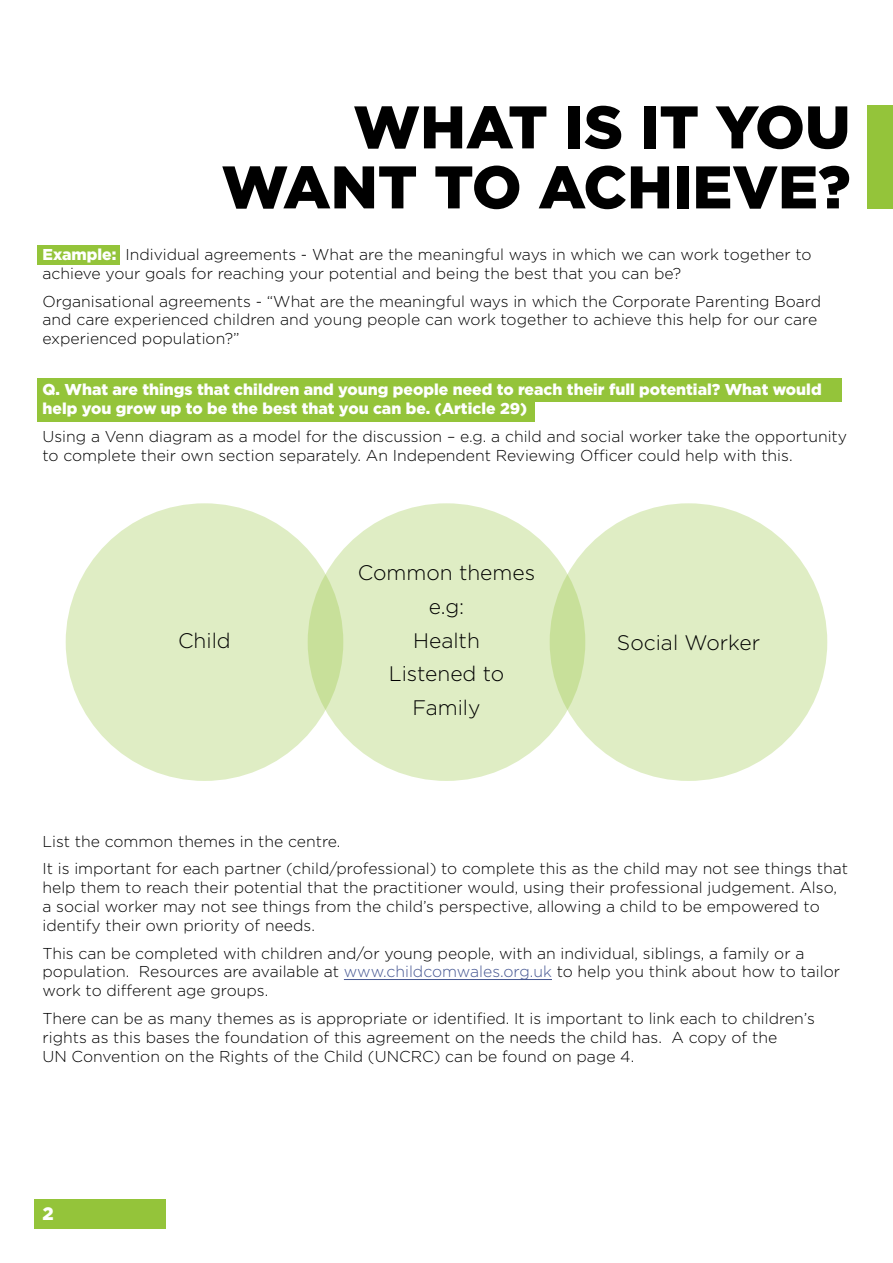
<style>
.page{position:relative;width:893px;height:1263px;background:#fff}
.page>*{position:absolute;margin:0;border:0;box-sizing:border-box;transform-origin:0 0}
.t1{font:900 60px/60px "Gotham";color:#000;text-align:right}
.t2{font:300 21px/33.8px "Gotham";color:#000;text-align:center}
.t3{font:900 18px "Gotham";color:#fff}
.t4{font:300 15.75px/18.9px "Gotham";color:#000}
.t5{font:900 15.75px/18.9px "Gotham";color:#fff}
.s1{font-weight:900;color:#fff}
.s2{color:#465792}
</style>
<div class="page">
<div style="left:34px;top:1199px;width:132px;height:29px;background:#94c43a"></div>
<div style="left:37px;top:399px;width:497px;height:23px;background:#94c43a"></div>
<div style="left:37px;top:246px;width:83px;height:19px;background:#94c43a"></div>
<div style="left:867px;top:105px;width:26px;height:103px;background:#94c43a"></div>
<div style="left:37px;top:378px;width:805px;height:24px;background:#94c43a"></div>
<div style="left:66px;top:503px;width:277px;height:278px;background:#dfedc4;border-radius:50%"></div>
<div style="left:308px;top:503px;width:277px;height:278px;background:#dfedc4;border-radius:50%"></div>
<div style="left:550px;top:503px;width:277px;height:278px;background:#dfedc4;border-radius:50%"></div>
<hr style="left:344px;top:979px;width:208px;height:1px;background:#465792">
<h1 class="t1" style="left:221px;top:96px;width:631px">WHAT IS IT YOU<br>WANT TO ACHIEVE?</h1>
<p class="t4" style="left:43px;top:245px;width:771px"><span class="s1">Example:</span> Individual agreements - What are the meaningful ways in which we can work together to achieve your goals for reaching your potential and being the best that you can be?</p>
<p class="t4" style="left:43px;top:291px;width:780px">Organisational agreements - “What are the meaningful ways in which the Corporate Parenting Board and care experienced children and young people can work together to achieve this help for our care experienced population?”</p>
<p class="t5" style="left:43px;top:380px;width:781px">Q. What are things that children and young people need to reach their full potential? What would help you grow up to be the best that you can be. (Article 29)</p>
<p class="t4" style="left:43px;top:426px;width:806px">Using a Venn diagram as a model for the discussion – e.g. a child and social worker take the opportunity to complete their own section separately. An Independent Reviewing Officer could help with this.</p>
<h2 class="t2" style="left:178px;top:623px;width:54px">Child</h2>
<h2 class="t2" style="left:358px;top:556px;width:179px">Common themes e.g:<br>Health<br>Listened to<br>Family</h2>
<h2 class="t2" style="left:617px;top:625px;width:145px">Social Worker</h2>
<p class="t4" style="left:43px;top:827px;width:807px;line-height:27.5px">List the common themes in the centre.<br>It is important for each partner (child/professional) to complete this as the child may not see things that</p>
<p class="t4" style="left:43px;top:878px;width:796px">help them to reach their potential that the practitioner would, using their professional judgement. Also, a social worker may not see things from the child’s perspective, allowing a child to be empowered to identify their own priority of needs.</p>
<p class="t4" style="left:43px;top:943px;width:799px">This can be completed with children and/or young people, with an individual, siblings, a family or a population. Resources are available at <span class="s2">www.childcomwales.org.uk</span> to help you think about how to tailor work to different age groups.</p>
<p class="t4" style="left:43px;top:1008px;width:774px">There can be as many themes as is appropriate or identified. It is important to link each to children’s rights as this bases the foundation of this agreement on the needs the child has. A copy of the<br>UN Convention on the Rights of the Child (UNCRC) can be found on page 4.</p>
<p class="t3" style="left:43px;top:1204px;width:13px">2</p>
</div>
